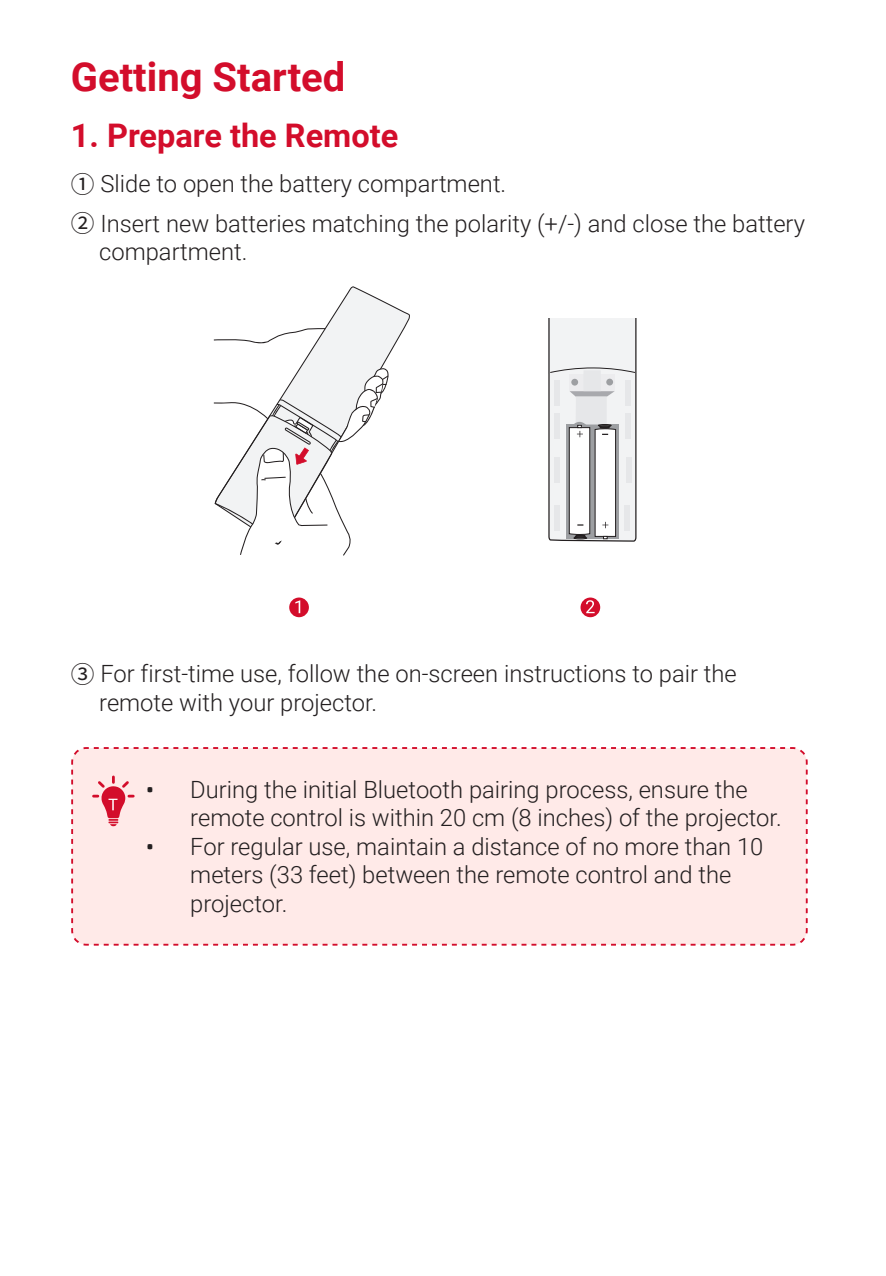
<style>
.page{position:relative;width:886px;height:1276px;background:#fff}
.page>*{position:absolute;margin:0;border:0;box-sizing:border-box;transform-origin:0 0}
.一级标题{font:700 40px "Roboto";color:#d30d2b}
.二级标题{font:700 32.5px "Roboto";color:#d30d2b}
.primary{font:300 23.75px/28.5px "Roboto";color:#231f20}
.s1{font-family:"Noto Sans JP";font-weight:400}
.s2{font-family:"Whitney"}
</style>
<div class="page">
<svg style="left:299px;top:286px;width:111px;height:82px;fill:#f2f3f4"></svg>
<svg style="left:214px;top:328px;width:111px;height:16px"></svg>
<svg style="left:214px;top:368px;width:175px;height:187px"></svg>
<svg style="left:548px;top:318px;width:89px;height:224px"></svg>
<svg style="left:289px;top:597px;width:20px;height:20px"></svg>
<svg style="left:295px;top:600px;width:5px;height:13px"></svg>
<svg style="left:580px;top:597px;width:20px;height:20px"></svg>
<svg style="left:586px;top:600px;width:9px;height:13px"></svg>
<div style="left:71px;top:747px;width:737px;height:199px;background:#ffeae8"></div>
<svg style="left:91px;top:774px;width:45px;height:52px;background:#f2aab1"></svg>
<p class="一级标题" style="left:71px;top:49px;width:276px">Getting Started</p>
<p class="二级标题" style="left:71px;top:112px;width:329px">1. Prepare the Remote</p>
<p class="primary" style="left:71px;top:169px;width:437px"><span class="s1">①</span> Slide to open the battery compartment.</p>
<p class="primary" style="left:99px;top:208px;width:707px;text-indent:-28px"><span class="s1">②</span> Insert new batteries matching the polarity (+/-) and close the battery compartment.</p>
<p class="primary" style="left:99px;top:658px;width:639px;text-indent:-28px"><span class="s1">③</span> For first-time use, follow the on-screen instructions to pair the remote with your projector.</p>
<p class="primary" style="left:190px;top:774px;width:593px;text-indent:-45px"><span class="s2">•</span> During the initial Bluetooth pairing process, ensure the remote control is within 20 cm (8 inches) of the projector.</p>
<p class="primary" style="left:190px;top:831px;width:575px;text-indent:-45px"><span class="s2">•</span> For regular use, maintain a distance of no more than 10 meters (33 feet) between the remote control and the projector.</p>
</div>
